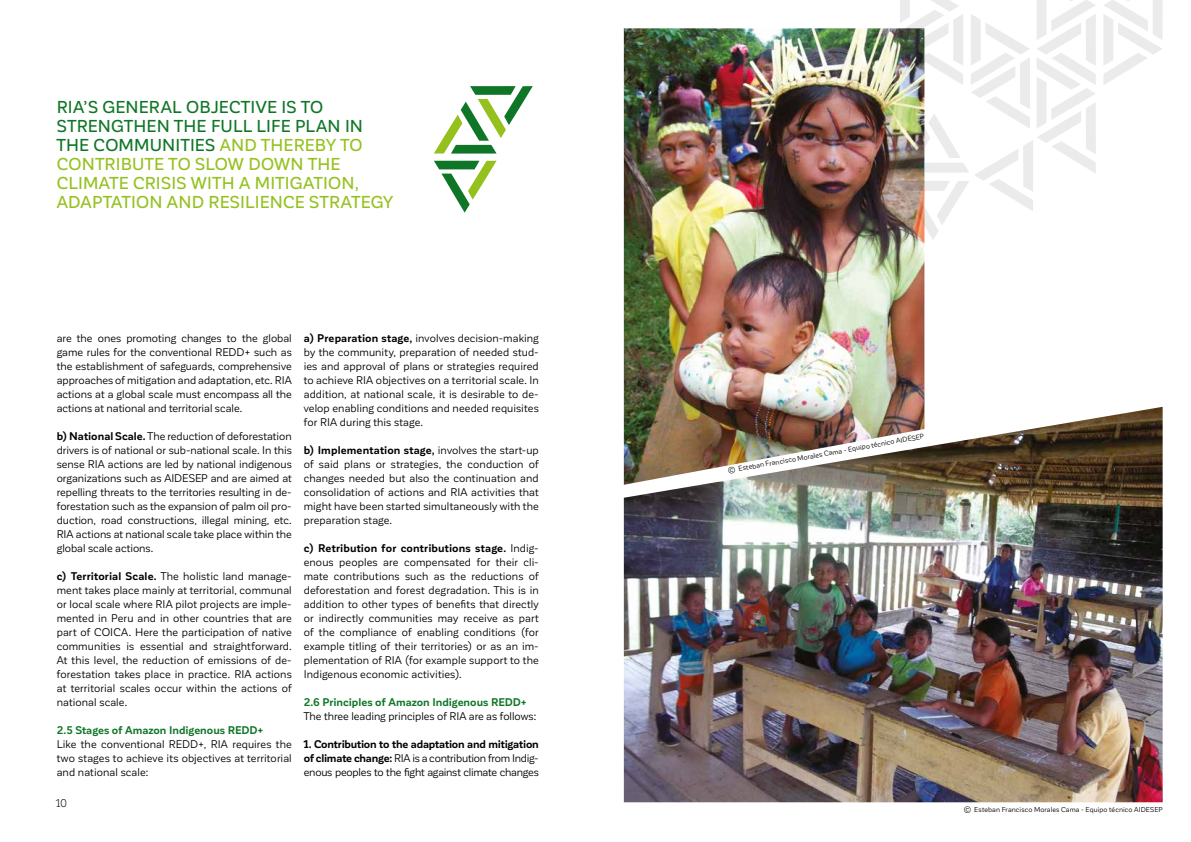
<style>
.page{position:relative;width:1191px;height:842px;background:#fff}
.page>*{position:absolute;margin:0;border:0;box-sizing:border-box;transform-origin:0 0}
.t1{font:500 17px "Corporative Sans";letter-spacing:.015em;color:#95c11f}
.t2{font:500 17px "Corporative Sans";letter-spacing:.01em;color:#107627}
.t3{font:11px/14px "Corporative Sans";letter-spacing:.01em;color:#000;text-align:justify}
.t4{font:700 11px "Corporative Sans";letter-spacing:-.005em;color:#107627}
.t5{font:11px "Corporative Sans";color:#000}
.t6{font:7px "Corporative Sans";letter-spacing:.02em;color:#000}
.s1{font-weight:700}
</style>
<div class="page">
<svg style="left:434px;top:161px;width:62px;height:52px"></svg>
<svg style="left:434px;top:86px;width:99px;height:68px"></svg>
<img style="left:624px;top:28px;width:300px;height:379px">
<img style="left:624px;top:407px;width:538px;height:395px">
<svg style="left:1103px;top:0;width:59px;height:85px"></svg>
<svg style="left:897px;top:0;width:198px;height:240px"></svg>
<h1 class="t2" style="left:57px;top:98px;width:71px">RIA’S GENERA</h1>
<h1 class="t2" style="left:172px;top:98px;width:58px">L OBJECTIVE</h1>
<h1 class="t2" style="left:281px;top:98px;width:32px">IS TO</h1>
<h1 class="t2" style="left:57px;top:117px;width:12px">STREN</h1>
<h1 class="t2" style="left:111px;top:117px;width:25px">GTHEN</h1>
<h1 class="t2" style="left:174px;top:117px;width:12px">THE</h1>
<h1 class="t2" style="left:211px;top:117px;width:55px">FULL LIFE</h1>
<h1 class="t2" style="left:295px;top:117px;width:59px">PLAN IN</h1>
<h1 class="t2" style="left:57px;top:136px;width:12px">THE</h1>
<h1 class="t2" style="left:94px;top:136px;width:79px">COMMUNITIES</h1>
<h1 class="t1" style="left:220px;top:136px;width:54px">AN D THERE</h1>
<h1 class="t1" style="left:315px;top:136px;width:38px">BY TO</h1>
<h1 class="t1" style="left:57px;top:155px;width:12px">CONTRI</h1>
<h1 class="t1" style="left:121px;top:155px;width:155px">BUTE TO SLOW DOWN</h1>
<h1 class="t1" style="left:308px;top:155px;width:12px">THE</h1>
<h1 class="t1" style="left:57px;top:174px;width:53px">CLIMATE</h1>
<h1 class="t1" style="left:133px;top:174px;width:10px">CRISIS</h1>
<h1 class="t1" style="left:191px;top:174px;width:12px">WITH</h1>
<h1 class="t1" style="left:239px;top:174px;width:76px">A MITIGATION</h1>
<h1 class="t1" style="left:355px;top:174px;width:6px">,</h1>
<h1 class="t1" style="left:57px;top:193px;width:35px">ADAPTATION</h1>
<h1 class="t1" style="left:167px;top:193px;width:51px">AN D RESI</h1>
<h1 class="t1" style="left:245px;top:193px;width:21px">LIENCE</h1>
<h1 class="t1" style="left:309px;top:193px;width:11px">STRATE</h1>
<h1 class="t1" style="left:371px;top:193px;width:22px">GY</h1>
<p class="t3" style="left:57px;top:331px;width:236px">are the ones promoting changes to the global game rules for the conventional REDD+ such as the establishment of safeguards, comprehensive approaches of mitigation and adaptation, etc. RIA actions at a global scale must encompass all the actions at national and territorial scale.</p>
<p class="t3" style="left:57px;top:429px;width:236px"><span class="s1">b) N ational Scale.</span> The reduction of deforestation drivers is of national or sub-national scale. In this sense RIA actions are led by national indigenous organizations such as AIDESEP and are aimed at repelling threats to the territories resulting in de&shy;forestation such as the expansion of palm oil pro&shy;duction, road constructions, illegal mining, etc.<br>RIA actions at national scale take place within the global scale actions.</p>
<p class="t3" style="left:57px;top:569px;width:236px"><span class="s1">c) Territorial Scale.</span> The holistic land manage&shy;ment takes place mainly at territorial, communal or local scale where RIA pilot projects are imple&shy;mented in Peru and in other countries that are part of COICA. Here the participation of native communities is essential and straightforward.<br>At this level, the reduction of emissions of de&shy;forestation takes place in practice. RIA actions at territorial scales occur within the actions of national scale.</p>
<p class="t4" style="left:57px;top:724px;width:208px">2.5 Stages of Amazon Indigenous REDD+</p>
<p class="t3" style="left:57px;top:737px;width:236px">Like the conventional REDD+, RIA requires the two stages to achieve its objectives at territorial and national scale:</p>
<p class="t5" style="left:56px;top:797px;width:13px">10</p>
<p class="t3" style="left:304px;top:331px;width:236px"><span class="s1">a) Preparation stage,</span> involves decision-making by the community, preparation of needed stud&shy;ies and approval of plans or strategies required to achieve RIA objectives on a territorial scale. In addition, at national scale, it is desirable to de&shy;velop enabling conditions and needed requisites for RIA during this stage.</p>
<p class="t3" style="left:304px;top:443px;width:236px"><span class="s1">b) Implementation stage,</span> involves the start-up of said plans or strategies, the conduction of changes needed but also the continuation and consolidation of actions and RIA activities that might have been started simultaneously with the preparation stage.</p>
<p class="t3" style="left:304px;top:541px;width:236px"><span class="s1">c) Retribution for contributions stage.</span> Indig&shy;enous peoples are compensated for their cli&shy;mate contributions such as the reductions of deforestation and forest degradation. This is in addition to other types of benefits that directly or indirectly communities may receive as part of the compliance of enabling conditions (for example titling of their territories) or as an im&shy;plementation of RIA (for example support to the Indigenous economic activities).</p>
<p class="t4" style="left:304px;top:696px;width:225px">2.6 Principles of Amazon Indigenous REDD+</p>
<p class="t3" style="left:304px;top:709px;width:234px">The three leading principles of RIA are as follows:</p>
<p class="t3" style="left:304px;top:737px;width:236px"><span class="s1">1. Contribution to the adaptation and mitigation of climate change:</span> RIA is a contribution from Indig&shy;enous peoples to the fight against climate changes</p>
<p class="t6" style="left:727px;top:467px;width:200px;rotate:-10deg">© Esteban Francisco Morales Cama - Equipo técnico AIDESEP</p>
<p class="t6" style="left:963px;top:806px;width:200px">© Esteban Francisco Morales Cama - Equipo técnico AIDESEP</p>
</div>
